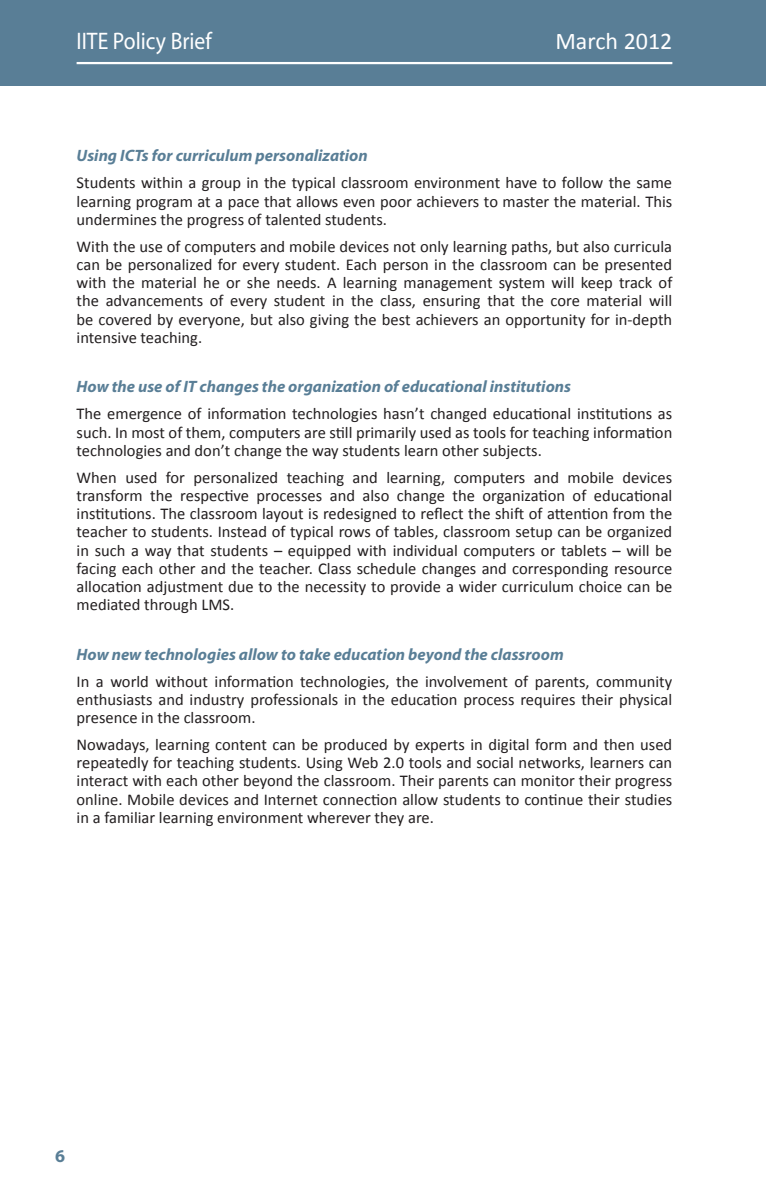
<style>
.page{position:relative;width:766px;height:1191px;background:#fff}
.page>*{position:absolute;margin:0;border:0;box-sizing:border-box;transform-origin:0 0}
.t1{font:24px "Myriad Pro";color:#fff;scale:.9 1}
.t2{font:24px "Calibri";color:#fff}
.t3{font:700 18px "Myriad Pro";color:#597e96}
.t4{font:16.5px/18.1px "Calibri";color:#231f20;text-align:justify}
.t5{font:italic 700 16.5px "Myriad Pro";color:#597e96}
</style>
<div class="page">
<div style="left:0;top:0;width:765px;height:85px;background:#597e96"></div>
<hr style="left:77px;top:62px;width:595px;height:2px;background:#fff">
<h1 class="t1" style="left:77px;top:32px;width:152px">IITE Policy Brief</h1>
<h1 class="t2" style="left:555px;top:31px;width:118px">March 2012</h1>
<p class="t5" style="left:77px;top:149px;width:293px">Using ICTs for curriculum personalization</p>
<p class="t4" style="left:77px;top:175px;width:597px">Students within a group in the typical classroom environment have to follow the same learning program at a pace that allows even poor achievers to master the material. This undermines the progress of talented students.</p>
<p class="t4" style="left:77px;top:239px;width:597px">With the use of computers and mobile devices not only learning paths, but also curricula can be personalized for every student. Each person in the classroom can be presented with the material he or she needs. A learning management system will keep track of the advancements of every student in the class, ensuring that the core material will be covered by everyone, but also giving the best achievers an opportunity for in-depth intensive teaching.</p>
<p class="t5" style="left:77px;top:380px;width:496px">How the use of IT changes the organization of educational institutions</p>
<p class="t4" style="left:77px;top:406px;width:597px">The emergence of information technologies hasn’t changed educational institutions as such. In most of them, computers are still primarily used as tools for teaching information technologies and don’t change the way students learn other subjects.</p>
<p class="t4" style="left:77px;top:469px;width:597px">When used for personalized teaching and learning, computers and mobile devices transform the respective processes and also change the organization of educational institutions. The classroom layout is redesigned to reflect the shift of attention from the teacher to students. Instead of typical rows of tables, classroom setup can be organized in such a way that students – equipped with individual computers or tablets – will be facing each other and the teacher. Class schedule changes and corresponding resource allocation adjustment due to the necessity to provide a wider curriculum choice can be mediated through LMS.</p>
<p class="t5" style="left:77px;top:647px;width:488px">How new technologies allow to take education beyond the classroom</p>
<p class="t4" style="left:77px;top:673px;width:597px">In a world without information technologies, the involvement of parents, community enthusiasts and industry professionals in the education process requires their physical presence in the classroom.</p>
<p class="t4" style="left:77px;top:737px;width:597px">Nowadays, learning content can be produced by experts in digital form and then used repeatedly for teaching students. Using Web 2.0 tools and social networks, learners can interact with each other beyond the classroom. Their parents can monitor their progress online. Mobile devices and Internet connection allow students to continue their studies in a familiar learning environment wherever they are.</p>
<p class="t3" style="left:55px;top:1149px;width:11px">6</p>
</div>
